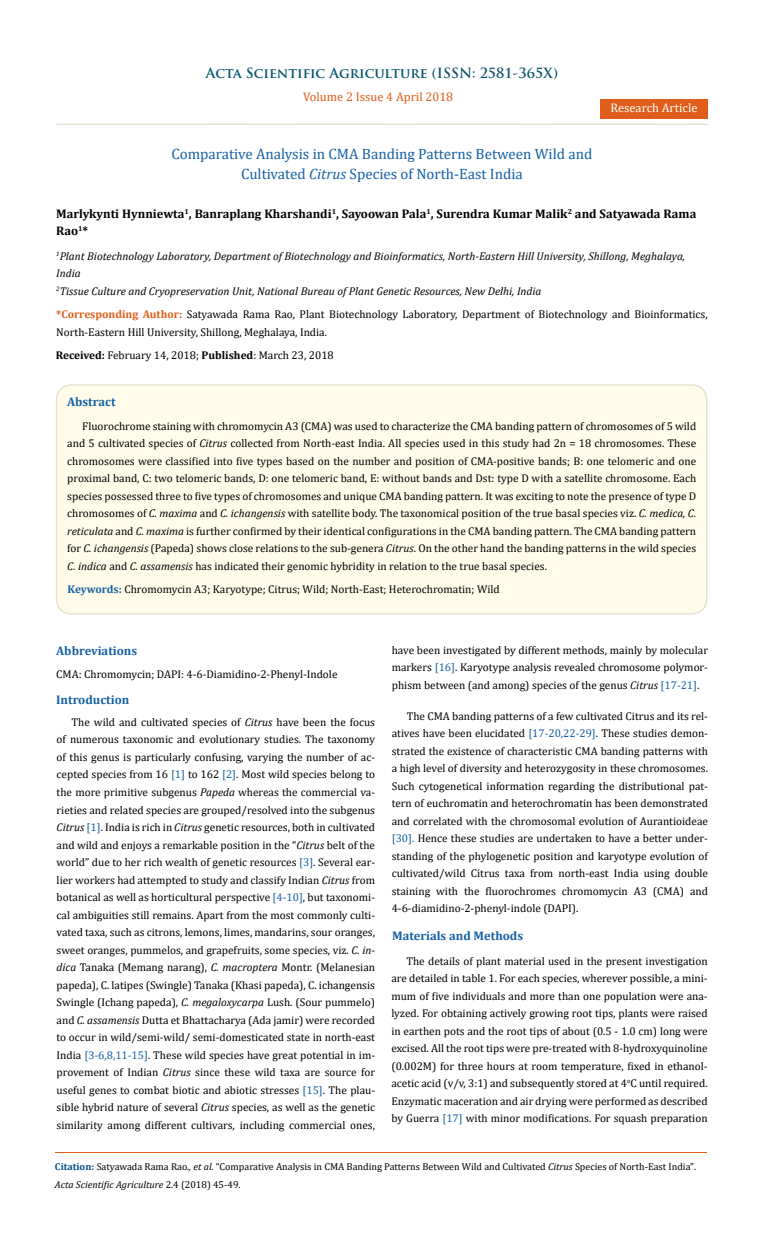
<style>
.page{position:relative;width:764px;height:1247px;background:#fff}
.page>*{position:absolute;margin:0;border:0;box-sizing:border-box;transform-origin:0 0}
.t1{font:15px/20px "Cambria";color:#1560a6;text-align:center}
.t2{font:700 13.75px "Trajan Pro";color:#02546a}
.t3{font:700 12.5px/17.5px "Cambria";color:#000}
.t4{font:700 12.5px "Cambria";color:#1560a6}
.t5{font:12.5px "Cambria";color:#e05d1a}
.t6{font:12.5px "Cambria";color:#fff}
.t7{font:11.25px/17.5px "Cambria";color:#000;text-align:justify}
.t8{font:italic 11.25px/17.5px "Cambria";color:#000}
.t9{font:10px/17.5px "Cambria";color:#000}
.s1{color:#0e546a}
.s2{font-style:italic}
.s3{font-weight:700;color:#e05d1a}
.s4{font-weight:700}
.s5{font-weight:700;color:#1560a6}
.s6{font-weight:700;color:#0e546a}
.s7{color:#1560a6}
.s8{font-weight:700;color:#035089}
</style>
<div class="page">
<div style="left:600px;top:99px;width:107px;height:20px;background:#e05d1a"></div>
<hr style="left:55px;top:1152px;width:651px;height:1px;background:#e05d1a">
<hr style="left:56px;top:123px;width:651px;height:2px;background:#e0dfcd">
<div style="left:56px;top:385px;width:650px;height:228px;background:#fffde9;border-radius:15px"></div>
<div style="left:56px;top:384px;width:651px;height:230px;border:1px solid #e0dfcd;border-radius:15px"></div>
<p class="t2" style="left:206px;top:64px;width:354px">Acta Scientific Agriculture <span class="s1">(ISSN: 2581-365X)</span></p>
<p class="t5" style="left:303px;top:90px;width:151px">Volume 2 Issue 4 April 2018</p>
<p class="t6" style="left:610px;top:100px;width:89px">Research Article</p>
<h1 class="t1" style="left:171px;top:144px;width:423px">Comparative Analysis in CMA Banding Patterns Between Wild and<br>Cultivated <span class="s2">Citrus</span> Species of North-East India</h1>
<p class="t3" style="left:56px;top:204px;width:641px">Marlykynti Hynniewta<sup>1</sup>, Banraplang Kharshandi<sup>1</sup>, Sayoowan Pala<sup>1</sup>, Surendra Kumar Malik<sup>2</sup> and Satyawada Rama<br>Rao<sup>1</sup>*</p>
<p class="t8" style="left:56px;top:247px;width:630px"><sup>1</sup>Plant Biotechnology Laboratory, Department of Biotechnology and Bioinformatics, North-Eastern Hill University, Shillong, Meghalaya,<br>India<br><sup>2</sup>Tissue Culture and Cryopreservation Unit, National Bureau of Plant Genetic Resources, New Delhi, India</p>
<p class="t7" style="left:56px;top:305px;width:653px"><span class="s3">*Corresponding Author:</span> Satyawada Rama Rao, Plant Biotechnology Laboratory, Department of Biotechnology and Bioinformatics,<br>North-Eastern Hill University, Shillong, Meghalaya, India.</p>
<p class="t7" style="left:56px;top:346px;width:279px"><span class="s4">Received:</span> February 14, 2018; <span class="s4">Published</span>: March 23, 2018</p>
<p class="t4" style="left:67px;top:392px;width:50px">Abstract</p>
<p class="t7" style="left:67px;top:417px;width:630px;text-indent:15px">Fluorochrome staining with chromomycin A3 (CMA) was used to characterize the CMA banding pattern of chromosomes of 5 wild and 5 cultivated species of <span class="s2">Citrus</span> collected from North-east India. All species used in this study had 2n = 18 chromosomes. These chromosomes were classified into five types based on the number and position of CMA-positive bands; B: one telomeric and one proximal band, C: two telomeric bands, D: one telomeric band, E: without bands and Dst: type D with a satellite chromosome. Each species possessed three to five types of chromosomes and unique CMA banding pattern. It was exciting to note the presence of type D chromosomes of <span class="s2">C. maxima</span> and <span class="s2">C. ichangensis</span> with satellite body. The taxonomical position of the true basal species viz. <span class="s2">C. medica, C. reticulata</span> and <span class="s2">C. maxima</span> is further confirmed by their identical configurations in the CMA banding pattern. The CMA banding pattern for <span class="s2">C. ichangensis</span> (Papeda) shows close relations to the sub-genera <span class="s2">Citrus</span>. On the other hand the banding patterns in the wild species <span class="s2">C. indica</span> and <span class="s2">C. assamensis</span> has indicated their genomic hybridity in relation to the true basal species.</p>
<p class="t7" style="left:68px;top:580px;width:434px"><span class="s5">Keywords</span><span class="s6">:</span> Chromomycin A3; Karyotype; Citrus; Wild; North-East; Heterochromatin; Wild</p>
<p class="t4" style="left:56px;top:641px;width:82px">Abbreviations</p>
<p class="t7" style="left:56px;top:664px;width:283px">CMA: Chromomycin; DAPI: 4-6-Diamidino-2-Phenyl-Indole</p>
<p class="t7" style="left:392px;top:641px;width:318px">have been investigated by different methods, mainly by molecular markers <span class="s7">[16]</span>. Karyotype analysis revealed chromosome polymor&shy;phism between (and among) species of the genus <span class="s2">Citrus</span> <span class="s7">[17-21]</span>.</p>
<p class="t4" style="left:56px;top:690px;width:75px">Introduction</p>
<p class="t7" style="left:57px;top:713px;width:320px;text-indent:15px">The wild and cultivated species of <span class="s2">Citrus</span> have been the focus of numerous taxonomic and evolutionary studies. The taxonomy of this genus is particularly confusing, varying the number of ac&shy;cepted species from 16 <span class="s7">[1]</span> to 162 <span class="s7">[2]</span>. Most wild species belong to the more primitive subgenus <span class="s2">Papeda</span> whereas the commercial va&shy;rieties and related species are grouped/resolved into the subgenus <span class="s2">Citrus</span> <span class="s7">[1]</span>. India is rich in <span class="s2">Citrus</span> genetic resources, both in cultivated and wild and enjoys a remarkable position in the “<span class="s2">Citrus</span> belt of the world” due to her rich wealth of genetic resources <span class="s7">[3]</span>. Several ear&shy;lier workers had attempted to study and classify Indian <span class="s2">Citrus</span> from botanical as well as horticultural perspective <span class="s7">[4-10]</span>, but taxonomi&shy;cal ambiguities still remains. Apart from the most commonly culti&shy;vated taxa, such as citrons, lemons, limes, mandarins, sour oranges, sweet oranges, pummelos, and grapefruits, some species, viz. <span class="s2">C. in&shy;dica</span> Tanaka (Memang narang), <span class="s2">C. macroptera</span> Montr. (Melanesian papeda), C. latipes (Swingle) Tanaka (Khasi papeda), C. ichangensis Swingle (Ichang papeda), <span class="s2">C. megaloxycarpa</span> Lush. (Sour pummelo) and <span class="s2">C. assamensis</span> Dutta et Bhattacharya (Ada jamir) were recorded to occur in wild/semi-wild/ semi-domesticated state in north-east India <span class="s7">[3-6,8,11-15]</span>. These wild species have great potential in im&shy;provement of Indian <span class="s2">Citrus</span> since these wild taxa are source for useful genes to combat biotic and abiotic stresses <span class="s7">[15]</span>. The plau&shy;sible hybrid nature of several <span class="s2">Citrus</span> species, as well as the genetic similarity among different cultivars, including commercial ones,</p>
<p class="t7" style="left:392px;top:707px;width:318px;text-indent:15px">The CMA banding patterns of a few cultivated Citrus and its rel&shy;atives have been elucidated <span class="s7">[17-20,22-29]</span>. These studies demon&shy;strated the existence of characteristic CMA banding patterns with a high level of diversity and heterozygosity in these chromosomes.<br>Such cytogenetical information regarding the distributional pat&shy;tern of euchromatin and heterochromatin has been demonstrated and correlated with the chromosomal evolution of Aurantioideae <span class="s7">[30].</span> Hence these studies are undertaken to have a better under&shy;standing of the phylogenetic position and karyotype evolution of cultivated/wild Citrus taxa from north-east India using double staining with the fluorochromes chromomycin A3 (CMA) and 4-6-diamidino-2-phenyl-indole (DAPI).</p>
<p class="t4" style="left:392px;top:926px;width:133px">Materials and Methods</p>
<p class="t7" style="left:391px;top:952px;width:318px;text-indent:15px">The details of plant material used in the present investigation are detailed in table 1. For each species, wherever possible, a mini&shy;mum of five individuals and more than one population were ana&shy;lyzed. For obtaining actively growing root tips, plants were raised in earthen pots and the root tips of about (0.5 - 1.0 cm) long were excised. All the root tips were pre-treated with 8-hydroxyquinoline (0.002M) for three hours at room temperature, fixed in ethanol&shy;acetic acid (v/v, 3:1) and subsequently stored at 4<sup>o</sup>C until required.<br>Enzymatic maceration and air drying were performed as described by Guerra <span class="s7">[17]</span> with minor modifications. For squash preparation</p>
<p class="t9" style="left:55px;top:1157px;width:643px"><span class="s8">Citation:</span> Satyawada Rama Rao<span class="s2">., et al.</span> “Comparative Analysis in CMA Banding Patterns Between Wild and Cultivated <span class="s2">Citrus</span> Species of North-East India".<br><span class="s2">Acta Scientific Agriculture</span> 2.4 (2018) 45-49.</p>
</div>
